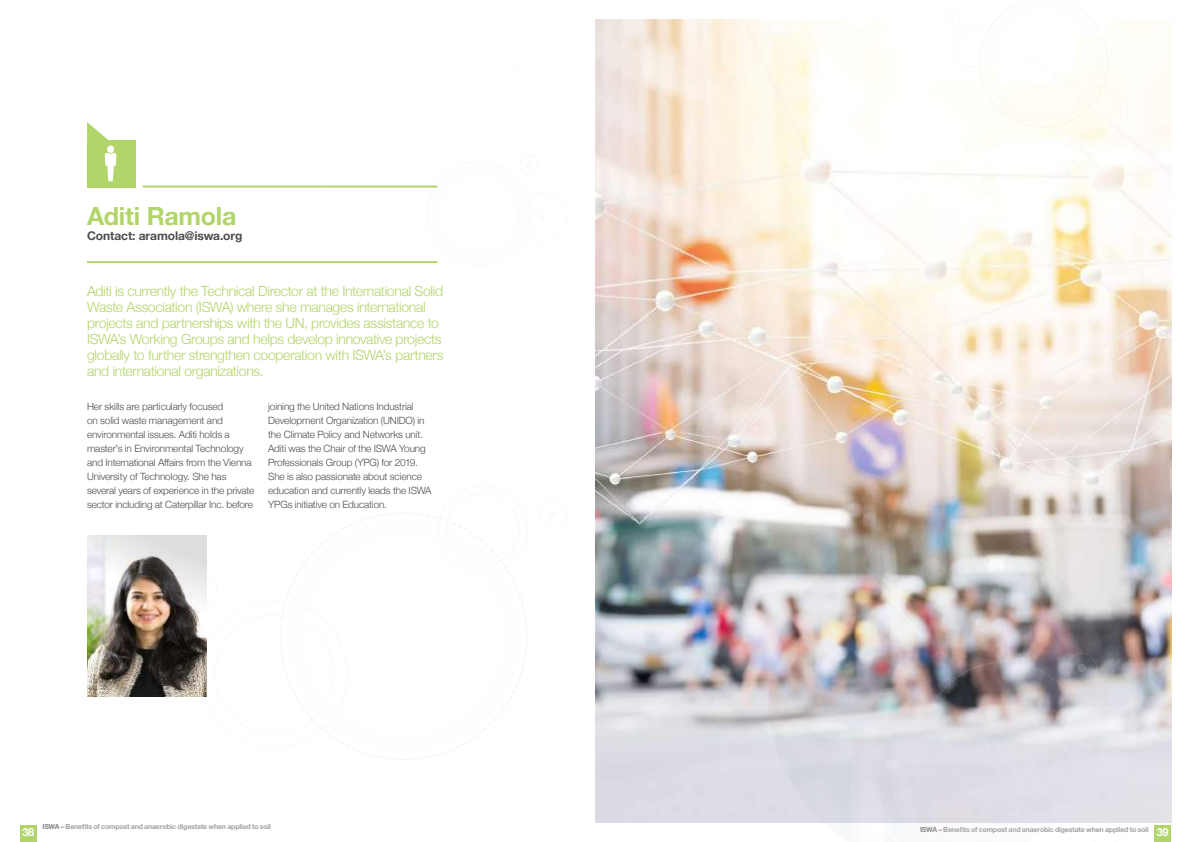
<style>
.page{position:relative;width:1191px;height:842px;background:#fff}
.page>*{position:absolute;margin:0;border:0;box-sizing:border-box;transform-origin:0 0}
.t1{font:700 25px "Helvetica Neue";letter-spacing:-.01em;color:#b1d569}
.t2{font:300 14px/16px "Helvetica Neue";letter-spacing:-.02em;color:#b1d569}
.t3{font:700 12px "Helvetica Neue";letter-spacing:-.005em;color:#4e4b4c}
.t4{font:700 11px "Helvetica Neue";color:#fff}
.t5{font:300 10px/14px "Helvetica Neue";letter-spacing:-.015em;color:#4e4b4c}
.t6{font:700 7px "Helvetica Neue";letter-spacing:-.025em;color:#a2a2a4}
.s1{color:#878789}
.s2{font-size:11px;color:#fff}
</style>
<div class="page">
<div style="left:1154px;top:825px;width:17px;height:17px;background:#b1d569"></div>
<div style="left:20px;top:825px;width:17px;height:17px;background:#b1d569"></div>
<svg style="left:326px;top:156px;width:212px;height:108px"></svg>
<img style="left:595px;top:20px;width:576px;height:802px">
<div style="left:87px;top:140px;width:48px;height:48px;background:#b1d569"></div>
<hr style="left:143px;top:186px;width:294px;height:2px;background:#b1d569">
<hr style="left:87px;top:261px;width:350px;height:2px;background:#b1d569">
<img style="left:767px;top:467px;width:375px;height:356px">
<img style="left:767px;top:526px;width:343px;height:304px">
<svg style="left:1055px;top:160px;width:25px;height:25px"></svg>
<div style="left:1064px;top:169px;width:7px;height:7px;background:#faf9f6;border-radius:50%"></div>
<svg style="left:945px;top:0;width:184px;height:154px"></svg>
<svg style="left:87px;top:122px;width:30px;height:59px"></svg>
<div style="left:107px;top:146px;width:7px;height:7px;background:#fff;border-radius:50%"></div>
<img style="left:87px;top:535px;width:119px;height:162px">
<h1 class="t1" style="left:87px;top:197px;width:151px">Aditi Ramola</h1>
<p class="t3" style="left:87px;top:227px;width:157px">Contact: aramola@iswa.org</p>
<p class="t2" style="left:87px;top:282px;width:358px">Aditi is currently the Technical Director at the International Solid Waste Association (ISWA) where she manages international projects and partnerships with the UN, provides assistance to ISWA’s Working Groups and helps develop innovative projects globally to further strengthen cooperation with ISWA’s partners and international organizations.</p>
<p class="t5" style="left:87px;top:398px;width:169px">Her skills are particularly focused<br>on solid waste management and environmental issues. Aditi holds a master’s in Environmental Technology and International Affairs from the Vienna University of Technology. She has several years of experience in the private sector including at Caterpillar Inc. before</p>
<p class="t5" style="left:268px;top:398px;width:165px">joining the United Nations Industrial Development Organization (UNIDO) in the Climate Policy and Networks unit.<br>Aditi was the Chair of the ISWA Young Professionals Group (YPG) for 2019.<br>She is also passionate about science education and currently leads the ISWA YPGs initiative on Education.</p>
<p class="t4" style="left:22px;top:823px;width:13px">38</p>
<p class="t6" style="left:42px;top:821px;width:230px"><span class="s1">ISWA –</span> Benefits of compost and anaerobic digestate when applied to soil</p>
<p class="t6" style="left:920px;top:824px;width:250px"><span class="s1">ISWA –</span> Benefits of compost and anaerobic digestate when applied to soil <span class="s2">39</span></p>
</div>
